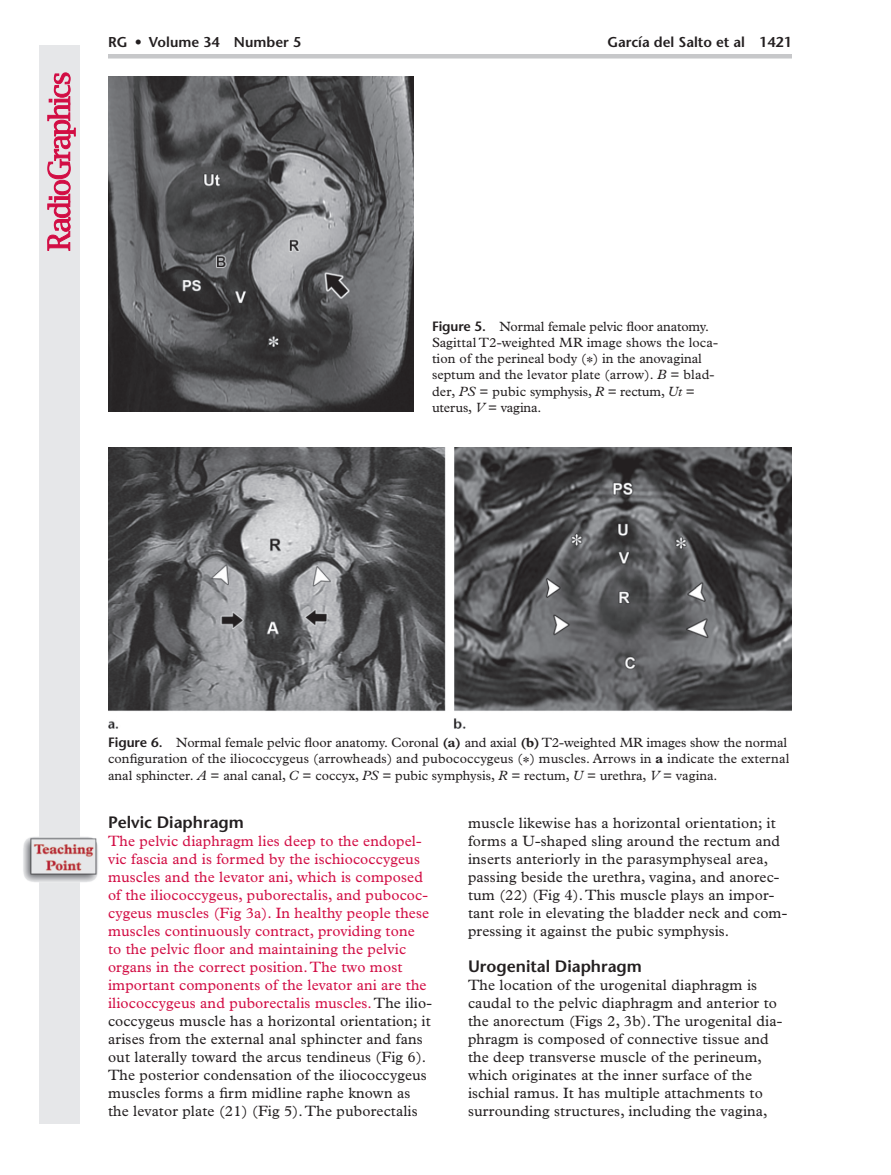
<style>
.page{position:relative;width:891px;height:1175px;background:#fff}
.page>*{position:absolute;margin:0;border:0;box-sizing:border-box;transform-origin:0 0}
.t1{font:600 16.5px "Stone Sans";color:#231f20}
.Flush_Left{font:15px/18px "Plantin";letter-spacing:.01em;color:#d20d44}
.Flush_Left-2{font:15px/18px "Plantin";letter-spacing:.01em;color:#231f20}
.Pg_Hdr--author{font:600 14.25px "Stone Sans";color:#231f20}
.Figure_Legend{font:13.5px/16.2px "Plantin";color:#231f20}
.s1{font-family:"Stone Sans";font-weight:600}
.s2{font-family:"Times";font-weight:700}
.s3{font-style:italic}
.s4{font-weight:700}
.s5{color:#231f20}
</style>
<div class="page">
<div style="left:39px;top:45px;width:40px;height:1078px;background:#e6e7e9"></div>
<svg style="left:47px;top:72px;width:29px;height:179px"></svg>
<hr style="left:108px;top:54px;width:684px;height:4px;background:#c7c8ca">
<img style="left:108px;top:77px;width:306px;height:335px">
<img style="left:108px;top:448px;width:684px;height:280px">
<img style="left:23px;top:831px;width:75px;height:56px">
<p class="Pg_Hdr--author" style="left:108px;top:33px;width:195px">RG • Volume 34 Number 5</p>
<p class="Pg_Hdr--author" style="left:607px;top:33px;width:186px">García del Salto et al 1421</p>
<p class="Figure_Legend" style="left:432px;top:318px;width:287px"><span class="s1">Figure 5.</span> Normal female pelvic floor anatomy.<br>Sagittal T2-weighted MR image shows the loca&shy;tion of the perineal body (<span class="s2">*</span>) in the anovaginal septum and the levator plate (arrow). <span class="s3">B</span> = blad&shy;der, <span class="s3">PS</span> = pubic symphysis, <span class="s3">R</span> = rectum, <span class="s3">Ut</span> = uterus, <span class="s3">V</span> = vagina.</p>
<p class="Figure_Legend" style="left:108px;top:734px;width:683px"><span class="s1">Figure 6.</span> Normal female pelvic floor anatomy. Coronal <span class="s4">(a)</span> and axial <span class="s4">(b)</span> T2-weighted MR images show the normal configuration of the iliococcygeus (arrowheads) and pubococcygeus (<span class="s2">*</span>) muscles. Arrows in <span class="s4">a</span> indicate the external anal sphincter. <span class="s3">A</span> = anal canal, <span class="s3">C</span> = coccyx, <span class="s3">PS</span> = pubic symphysis, <span class="s3">R</span> = rectum, <span class="s3">U</span> = urethra, <span class="s3">V</span> = vagina.</p>
<h2 class="t1" style="left:108px;top:812px;width:137px">Pelvic Diaphragm</h2>
<p class="Flush_Left" style="left:108px;top:832px;width:325px">The pelvic diaphragm lies deep to the endopel&shy;vic fascia and is formed by the ischiococcygeus muscles and the levator ani, which is composed of the iliococcygeus, puborectalis, and pubococ&shy;cygeus muscles (Fig 3a). In healthy people these muscles continuously contract, providing tone to the pelvic floor and maintaining the pelvic organs in the correct position. The two most important components of the levator ani are the iliococcygeus and puborectalis muscles. <span class="s5">The ilio&shy;coccygeus muscle has a horizontal orientation; it arises from the external anal sphincter and fans out laterally toward the arcus tendineus (Fig 6).<br>The posterior condensation of the iliococcygeus muscles forms a firm midline raphe known as the levator plate (21) (Fig 5). The puborectalis</span></p>
<p class="Flush_Left-2" style="left:468px;top:814px;width:321px">muscle likewise has a horizontal orientation; it forms a U-shaped sling around the rectum and inserts anteriorly in the parasymphyseal area, passing beside the urethra, vagina, and anorec&shy;tum (22) (Fig 4). This muscle plays an impor&shy;tant role in elevating the bladder neck and com&shy;pressing it against the pubic symphysis.</p>
<h2 class="t1" style="left:468px;top:956px;width:176px">Urogenital Diaphragm</h2>
<p class="Flush_Left-2" style="left:468px;top:976px;width:316px">The location of the urogenital diaphragm is caudal to the pelvic diaphragm and anterior to the anorectum (Figs 2, 3b). The urogenital dia&shy;phragm is composed of connective tissue and the deep transverse muscle of the perineum, which originates at the inner surface of the ischial ramus. It has multiple attachments to surrounding structures, including the vagina,</p>
</div>
